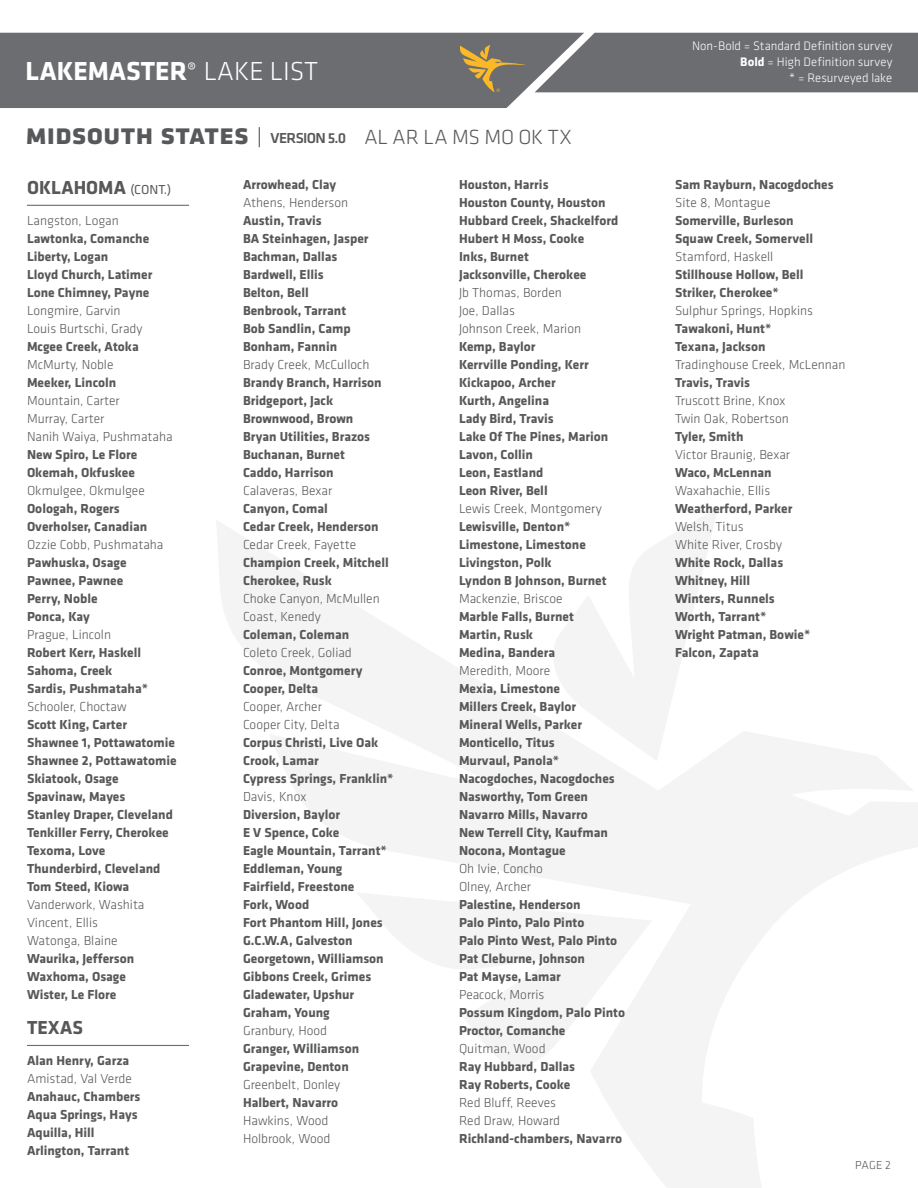
<style>
.page{position:relative;width:918px;height:1188px;background:#fff}
.page>*{position:absolute;margin:0;border:0;box-sizing:border-box;transform-origin:0 0}
.t1{font:700 30px "Klavika";letter-spacing:-.005em;color:#57585a}
.t2{font:700 27px "Klavika";color:#fff}
.t3{font:700 19.5px "Klavika";color:#57585a}
.t4{font:700 13.5px/18px "Klavika";color:#57585a}
.t5{font:300 13.5px/18px "Klavika";color:#57585a}
.t6{font:300 12.75px/15.8px "Klavika";color:#fff;text-align:right}
.t7{font:300 12px "Klavika";color:#57585a}
.s1{font-weight:300}
.s2{font-weight:500;font-size:15px}
.s3{font-weight:300;font-size:21.3px}
.s4{font-weight:400;font-size:13.5px}
.s5{font-weight:700}
</style>
<div class="page">
<div style="left:584px;top:33px;width:334px;height:59px;background:#6c6d70"></div>
<div style="left:0;top:33px;width:584px;height:75px;background:#6c6d70"></div>
<svg style="left:460px;top:45px;width:65px;height:48px;background:#8b7d5f"></svg>
<svg style="left:259px;top:127px;width:1px;height:20px"></svg>
<svg style="left:217px;top:519px;width:701px;height:669px"></svg>
<hr style="left:27px;top:205px;width:162px;height:1px;background:#6c6d70">
<hr style="left:27px;top:1045px;width:162px;height:1px;background:#6c6d70">
<h2 class="t2" style="left:26px;top:52px;width:294px">LAKEMASTER<sup>®</sup> <span class="s1">LAKE LIST</span></h2>
<h1 class="t1" style="left:26px;top:112px;width:548px">midsouth states <span class="s2">VERSION 5.0</span> <span class="s3">AL AR LA MS MO OK TX</span></h1>
<h3 class="t3" style="left:27px;top:173px;width:146px">OKLAHOMA <span class="s4">(CONT.)</span></h3>
<p class="t5" style="left:27px;top:212px;width:93px">Langston, Logan</p>
<p class="t4" style="left:27px;top:229px;width:127px">Lawtonka, Comanche<br>Liberty, Logan<br>Lloyd Church, Latimer<br>Lone Chimney, Payne</p>
<p class="t5" style="left:27px;top:302px;width:117px">Longmire, Garvin<br>Louis Burtschi, Grady</p>
<p class="t4" style="left:27px;top:337px;width:113px">Mcgee Creek, Atoka</p>
<p class="t5" style="left:27px;top:356px;width:88px">McMurty, Noble</p>
<p class="t4" style="left:27px;top:373px;width:91px">Meeker, Lincoln</p>
<p class="t5" style="left:27px;top:392px;width:147px">Mountain, Carter<br>Murray, Carter<br>Nanih Waiya, Pushmataha</p>
<p class="t4" style="left:27px;top:445px;width:112px">New Spiro, Le Flore<br>Okemah, Okfuskee</p>
<p class="t5" style="left:27px;top:482px;width:119px">Okmulgee, Okmulgee</p>
<p class="t4" style="left:27px;top:499px;width:122px">Oologah, Rogers<br>Overholser, Canadian</p>
<p class="t5" style="left:27px;top:536px;width:138px">Ozzie Cobb, Pushmataha</p>
<p class="t4" style="left:27px;top:553px;width:101px">Pawhuska, Osage<br>Pawnee, Pawnee<br>Perry, Noble<br>Ponca, Kay</p>
<p class="t5" style="left:27px;top:626px;width:86px">Prague, Lincoln</p>
<p class="t4" style="left:27px;top:643px;width:123px">Robert Kerr, Haskell<br>Sahoma, Creek<br>Sardis, Pushmataha*</p>
<p class="t5" style="left:27px;top:698px;width:101px">Schooler, Choctaw</p>
<p class="t4" style="left:27px;top:715px;width:151px">Scott King, Carter<br>Shawnee 1, Pottawatomie<br>Shawnee 2, Pottawatomie<br>Skiatook, Osage<br>Spavinaw, Mayes<br>Stanley Draper, Cleveland<br>Tenkiller Ferry, Cherokee<br>Texoma, Love<br>Thunderbird, Cleveland<br>Tom Steed, Kiowa</p>
<p class="t5" style="left:27px;top:896px;width:119px">Vanderwork, Washita<br>Vincent, Ellis<br>Watonga, Blaine</p>
<p class="t4" style="left:27px;top:949px;width:109px">Waurika, Jefferson<br>Waxhoma, Osage<br>Wister, Le Flore</p>
<h3 class="t3" style="left:27px;top:1013px;width:57px">TEXAS</h3>
<p class="t4" style="left:27px;top:1051px;width:104px">Alan Henry, Garza</p>
<p class="t5" style="left:27px;top:1070px;width:106px">Amistad, Val Verde</p>
<p class="t4" style="left:27px;top:1087px;width:115px">Anahauc, Chambers<br>Aqua Springs, Hays<br>Aquilla, Hill<br>Arlington, Tarrant</p>
<p class="t4" style="left:243px;top:175px;width:95px">Arrowhead, Clay</p>
<p class="t5" style="left:243px;top:194px;width:107px">Athens, Henderson</p>
<p class="t4" style="left:243px;top:211px;width:127px">Austin, Travis<br>BA Steinhagen, Jasper<br>Bachman, Dallas<br>Bardwell, Ellis<br>Belton, Bell<br>Benbrook, Tarrant<br>Bob Sandlin, Camp<br>Bonham, Fannin</p>
<p class="t5" style="left:243px;top:356px;width:128px">Brady Creek, McCulloch</p>
<p class="t4" style="left:243px;top:373px;width:140px">Brandy Branch, Harrison<br>Bridgeport, Jack<br>Brownwood, Brown<br>Bryan Utilities, Brazos<br>Buchanan, Burnet<br>Caddo, Harrison</p>
<p class="t5" style="left:243px;top:482px;width:91px">Calaveras, Bexar</p>
<p class="t4" style="left:243px;top:499px;width:137px">Canyon, Comal<br>Cedar Creek, Henderson</p>
<p class="t5" style="left:243px;top:536px;width:115px">Cedar Creek, Fayette</p>
<p class="t4" style="left:243px;top:553px;width:147px">Champion Creek, Mitchell<br>Cherokee, Rusk</p>
<p class="t5" style="left:243px;top:590px;width:138px">Choke Canyon, McMullen<br>Coast, Kenedy</p>
<p class="t4" style="left:243px;top:625px;width:108px">Coleman, Coleman</p>
<p class="t5" style="left:243px;top:644px;width:110px">Coleto Creek, Goliad</p>
<p class="t4" style="left:243px;top:661px;width:121px">Conroe, Montgomery<br>Cooper, Delta</p>
<p class="t5" style="left:243px;top:698px;width:98px">Cooper, Archer<br>Cooper City, Delta</p>
<p class="t4" style="left:243px;top:733px;width:152px">Corpus Christi, Live Oak<br>Crook, Lamar<br>Cypress Springs, Franklin*</p>
<p class="t5" style="left:243px;top:788px;width:65px">Davis, Knox</p>
<p class="t4" style="left:243px;top:805px;width:145px">Diversion, Baylor<br>E V Spence, Coke<br>Eagle Mountain, Tarrant*<br>Eddleman, Young<br>Fairfield, Freestone<br>Fork, Wood<br>Fort Phantom Hill, Jones<br>G.C.W.A, Galveston<br>Georgetown, Williamson<br>Gibbons Creek, Grimes<br>Gladewater, Upshur<br>Graham, Young</p>
<p class="t5" style="left:243px;top:1022px;width:86px">Granbury, Hood</p>
<p class="t4" style="left:243px;top:1039px;width:118px">Granger, Williamson<br>Grapevine, Denton</p>
<p class="t5" style="left:243px;top:1076px;width:99px">Greenbelt, Donley</p>
<p class="t4" style="left:243px;top:1093px;width:97px">Halbert, Navarro</p>
<p class="t5" style="left:243px;top:1112px;width:89px">Hawkins, Wood<br>Holbrook, Wood</p>
<p class="t4" style="left:459px;top:175px;width:161px">Houston, Harris<br>Houston County, Houston<br>Hubbard Creek, Shackelford<br>Hubert H Moss, Cooke<br>Inks, Burnet<br>Jacksonville, Cherokee</p>
<p class="t5" style="left:459px;top:284px;width:124px">Jb Thomas, Borden<br>Joe, Dallas<br>Johnson Creek, Marion</p>
<p class="t4" style="left:459px;top:337px;width:151px">Kemp, Baylor<br>Kerrville Ponding, Kerr<br>Kickapoo, Archer<br>Kurth, Angelina<br>Lady Bird, Travis<br>Lake Of The Pines, Marion<br>Lavon, Collin<br>Leon, Eastland<br>Leon River, Bell</p>
<p class="t5" style="left:459px;top:500px;width:144px">Lewis Creek, Montgomery</p>
<p class="t4" style="left:459px;top:517px;width:149px">Lewisville, Denton*<br>Limestone, Limestone<br>Livingston, Polk<br>Lyndon B Johnson, Burnet</p>
<p class="t5" style="left:459px;top:590px;width:105px">Mackenzie, Briscoe</p>
<p class="t4" style="left:459px;top:607px;width:116px">Marble Falls, Burnet<br>Martin, Rusk<br>Medina, Bandera</p>
<p class="t5" style="left:459px;top:662px;width:93px">Meredith, Moore</p>
<p class="t4" style="left:459px;top:679px;width:157px">Mexia, Limestone<br>Millers Creek, Baylor<br>Mineral Wells, Parker<br>Monticello, Titus<br>Murvaul, Panola*<br>Nacogdoches, Nacogdoches<br>Nasworthy, Tom Green<br>Navarro Mills, Navarro<br>New Terrell City, Kaufman<br>Nocona, Montague</p>
<p class="t5" style="left:459px;top:860px;width:85px">Oh Ivie, Concho<br>Olney, Archer</p>
<p class="t4" style="left:459px;top:895px;width:160px">Palestine, Henderson<br>Palo Pinto, Palo Pinto<br>Palo Pinto West, Palo Pinto<br>Pat Cleburne, Johnson<br>Pat Mayse, Lamar</p>
<p class="t5" style="left:459px;top:986px;width:87px">Peacock, Morris</p>
<p class="t4" style="left:459px;top:1003px;width:168px">Possum Kingdom, Palo Pinto<br>Proctor, Comanche</p>
<p class="t5" style="left:459px;top:1040px;width:88px">Quitman, Wood</p>
<p class="t4" style="left:459px;top:1057px;width:118px">Ray Hubbard, Dallas<br>Ray Roberts, Cooke</p>
<p class="t5" style="left:459px;top:1094px;width:103px">Red Bluff, Reeves<br>Red Draw, Howard</p>
<p class="t4" style="left:459px;top:1129px;width:165px">Richland-chambers, Navarro</p>
<p class="t6" style="left:692px;top:38px;width:202px">Non-Bold = Standard Definition survey<br><span class="s5">Bold</span> = High Definition survey<br>* = Resurveyed lake</p>
<p class="t4" style="left:675px;top:175px;width:160px">Sam Rayburn, Nacogdoches</p>
<p class="t5" style="left:675px;top:194px;width:97px">Site 8, Montague</p>
<p class="t4" style="left:675px;top:211px;width:140px">Somerville, Burleson<br>Squaw Creek, Somervell</p>
<p class="t5" style="left:675px;top:248px;width:100px">Stamford, Haskell</p>
<p class="t4" style="left:675px;top:265px;width:130px">Stillhouse Hollow, Bell<br>Striker, Cherokee*</p>
<p class="t5" style="left:675px;top:302px;width:140px">Sulphur Springs, Hopkins</p>
<p class="t4" style="left:675px;top:319px;width:98px">Tawakoni, Hunt*<br>Texana, Jackson</p>
<p class="t5" style="left:675px;top:356px;width:172px">Tradinghouse Creek, McLennan</p>
<p class="t4" style="left:675px;top:373px;width:77px">Travis, Travis</p>
<p class="t5" style="left:675px;top:392px;width:115px">Truscott Brine, Knox<br>Twin Oak, Robertson</p>
<p class="t4" style="left:675px;top:427px;width:70px">Tyler, Smith</p>
<p class="t5" style="left:675px;top:446px;width:117px">Victor Braunig, Bexar</p>
<p class="t4" style="left:675px;top:463px;width:98px">Waco, McLennan</p>
<p class="t5" style="left:675px;top:482px;width:97px">Waxahachie, Ellis</p>
<p class="t4" style="left:675px;top:499px;width:119px">Weatherford, Parker</p>
<p class="t5" style="left:675px;top:518px;width:109px">Welsh, Titus<br>White River, Crosby</p>
<p class="t4" style="left:675px;top:553px;width:137px">White Rock, Dallas<br>Whitney, Hill<br>Winters, Runnels<br>Worth, Tarrant*<br>Wright Patman, Bowie*<br>Falcon, Zapata</p>
<p class="t7" style="left:855px;top:1158px;width:37px">PAGE 2</p>
</div>
